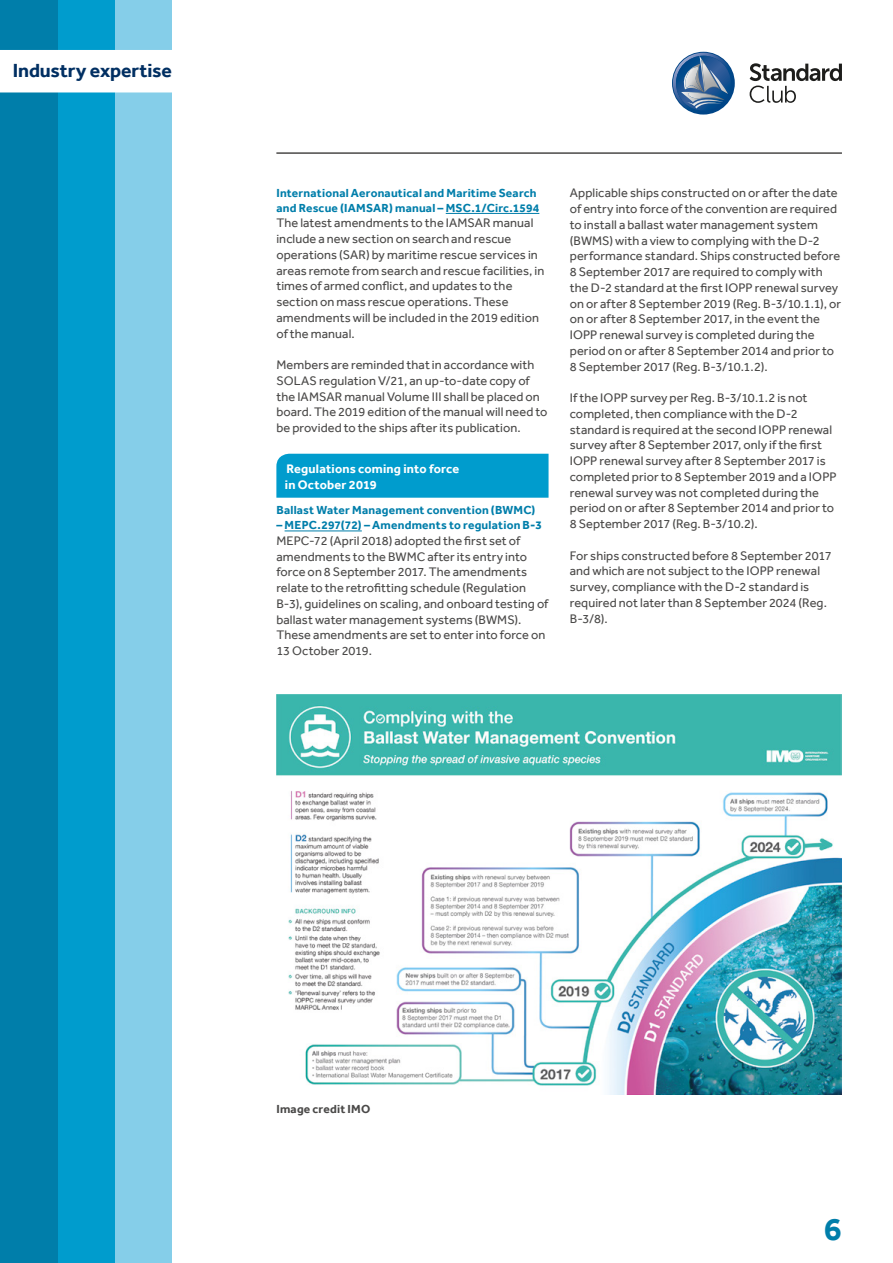
<style>
.page{position:relative;width:893px;height:1263px;background:#fff}
.page>*{position:absolute;margin:0;border:0;box-sizing:border-box;transform-origin:0 0}
.t1{font:700 33px "Effra";color:#007eaa}
.t2{font:700 19.5px "Effra";letter-spacing:-.005em;color:#002f62}
.BodyText{font:12.75px/15.8px "Effra";letter-spacing:.005em;color:#4a4948}
.t3{font:700 12.75px/15.8px "Effra";letter-spacing:.015em;color:#fff}
.SubheadLevel4{font:700 12px/15px "Effra";letter-spacing:.02em;color:#007eaa}
.t4{font:700 12px "Effra";letter-spacing:.02em;color:#4a4948}
</style>
<div class="page">
<div style="left:114px;top:0;width:57px;height:1263px;background:#85cee9"></div>
<div style="left:57px;top:0;width:57px;height:1263px;background:#009ccd"></div>
<div style="left:0;top:0;width:58px;height:1263px;background:#007eaa"></div>
<svg style="left:750px;top:63px;width:92px;height:40px"></svg>
<svg style="left:673px;top:53px;width:61px;height:61px"></svg>
<img style="left:688px;top:93px;width:33px;height:6px">
<img style="left:684px;top:67px;width:18px;height:24px">
<div style="left:0;top:50px;width:171px;height:42px;background:#fff"></div>
<hr style="left:276px;top:152px;width:566px;height:2px;background:#4a4948">
<img style="left:276px;top:694px;width:566px;height:400px">
<hr style="left:446px;top:213px;width:93px;height:1px;background:#007eaa">
<hr style="left:285px;top:531px;width:77px;height:1px;background:#007eaa">
<div style="left:276px;top:454px;width:273px;height:44px;background:#009ccd"></div>
<h2 class="t2" style="left:13px;top:59px;width:161px">Industry expertise</h2>
<p class="SubheadLevel4" style="left:276px;top:185px;width:264px">International Aeronautical and Maritime Search and Rescue (IAMSAR) manual – MSC.1/Circ.1594</p>
<p class="BodyText" style="left:276px;top:215px;width:270px">The latest amendments to the IAMSAR manual include a new section on search and rescue operations (SAR) by maritime rescue services in areas remote from search and rescue facilities, in times of armed conflict, and updates to the section on mass rescue operations. These amendments will be included in the 2019 edition of the manual.</p>
<p class="BodyText" style="left:276px;top:357px;width:273px">Members are reminded that in accordance with SOLAS regulation V/21, an up-to-date copy of the IAMSAR manual Volume III shall be placed on board. The 2019 edition of the manual will need to be provided to the ships after its publication.</p>
<p class="t3" style="left:285px;top:460px;width:176px">Regulations coming into force in October 2019</p>
<p class="SubheadLevel4" style="left:276px;top:502px;width:261px">Ballast Water Management convention (BWMC)</p>
<p class="SubheadLevel4" style="left:276px;top:517px;width:267px">– MEPC.297(72) – Amendments to regulation B-3</p>
<p class="BodyText" style="left:276px;top:533px;width:274px">MEPC-72 (April 2018) adopted the first set of amendments to the BWMC after its entry into force on 8 September 2017. The amendments relate to the retrofitting schedule (Regulation B-3), guidelines on scaling, and onboard testing of ballast water management systems (BWMS).<br>These amendments are set to enter into force on 13 October 2019.</p>
<p class="BodyText" style="left:570px;top:185px;width:273px">Applicable ships constructed on or after the date of entry into force of the convention are required to install a ballast water management system (BWMS) with a view to complying with the D-2 performance standard. Ships constructed before 8 September 2017 are required to comply with the D-2 standard at the first IOPP renewal survey on or after 8 September 2019 (Reg. B-3/10.1.1), or on or after 8 September 2017, in the event the IOPP renewal survey is completed during the period on or after 8 September 2014 and prior to 8 September 2017 (Reg. B-3/10.1.2).</p>
<p class="BodyText" style="left:570px;top:390px;width:268px">If the IOPP survey per Reg. B-3/10.1.2 is not completed, then compliance with the D-2 standard is required at the second IOPP renewal survey after 8 September 2017, only if the first IOPP renewal survey after 8 September 2017 is completed prior to 8 September 2019 and a IOPP renewal survey was not completed during the period on or after 8 September 2014 and prior to 8 September 2017 (Reg. B-3/10.2).</p>
<p class="BodyText" style="left:570px;top:547px;width:263px">For ships constructed before 8 September 2017 and which are not subject to the IOPP renewal survey, compliance with the D-2 standard is required not later than 8 September 2024 (Reg.<br>B-3/8).</p>
<p class="t4" style="left:276px;top:1101px;width:95px">Image credit IMO</p>
<h1 class="t1" style="left:824px;top:1209px;width:19px">6</h1>
</div>
